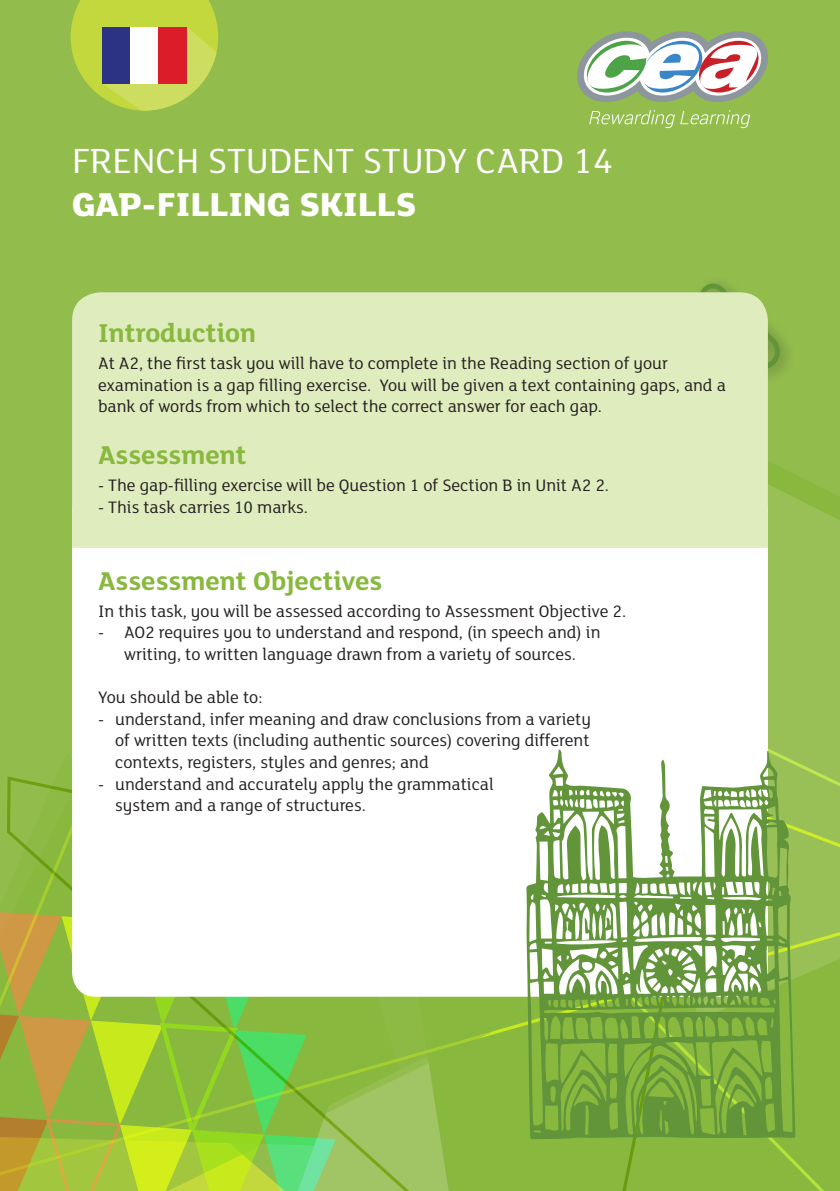
<style>
.page{position:relative;width:840px;height:1191px;background:#fff}
.page>*{position:absolute;margin:0;border:0;box-sizing:border-box;transform-origin:0 0}
.t1{font:38px "FS Lola";color:#fff}
.t2{font:800 36px "FS Lola";color:#fff}
.t3{font:700 28px "FS Lola";color:#89b83f}
.Body_Text{font:18px/21.6px "FS Lola";color:#231f20}
</style>
<div class="page">
<div style="left:0;top:0;width:839px;height:1191px;background:#92bd4d"></div>
<svg style="left:767px;top:384px;width:72px;height:155px"></svg>
<svg style="left:682px;top:539px;width:157px;height:652px"></svg>
<svg style="left:5px;top:776px;width:677px;height:415px"></svg>
<div style="left:691px;top:275px;width:105px;height:109px;background:#231f20;opacity:.37"></div>
<svg style="left:697px;top:282px;width:84px;height:87px"></svg>
<div style="left:72px;top:548px;width:695px;height:448px;background:#fff"></div>
<svg style="left:589px;top:110px;width:85px;height:18px"></svg>
<svg style="left:680px;top:110px;width:69px;height:18px"></svg>
<svg style="left:577px;top:31px;width:190px;height:71px;background:#b9c3b0"></svg>
<svg style="left:71px;top:0;width:147px;height:111px"></svg>
<div style="left:102px;top:27px;width:28px;height:56px;background:#2b3382"></div>
<div style="left:130px;top:27px;width:28px;height:56px;background:#fff"></div>
<div style="left:158px;top:27px;width:29px;height:56px;background:#db1c29"></div>
<svg style="left:525px;top:749px;width:270px;height:390px"></svg>
<div style="left:72px;top:292px;width:695px;height:256px;background:#dfecbd"></div>
<p class="t1" style="left:72px;top:136px;width:542px">FRENCH STUDENT STUDY CARD 14</p>
<p class="t2" style="left:72px;top:180px;width:345px">GAP-FILLING SKILLS</p>
<h2 class="t3" style="left:98px;top:313px;width:159px">Introduction</h2>
<p class="Body_Text" style="left:98px;top:351px;width:628px">At A2, the first task you will have to complete in the Reading section of your examination is a gap filling exercise. You will be given a text containing gaps, and a bank of words from which to select the correct answer for each gap.</p>
<h2 class="t3" style="left:98px;top:436px;width:150px">Assessment</h2>
<p class="Body_Text" style="left:98px;top:474px;width:512px">- The gap-filling exercise will be Question 1 of Section B in Unit A2 2.</p>
<p class="Body_Text" style="left:98px;top:495px;width:211px">- This task carries 10 marks.</p>
<h2 class="t3" style="left:98px;top:561px;width:286px">Assessment Objectives</h2>
<p class="Body_Text" style="left:98px;top:599px;width:529px">In this task, you will be assessed according to Assessment Objective 2.</p>
<p class="Body_Text" style="left:98px;top:621px;width:503px;text-align:center">- AO2 requires you to understand and respond, (in speech and) in writing, to written language drawn from a variety of sources.</p>
<p class="Body_Text" style="left:98px;top:686px;width:166px">You should be able to:</p>
<p class="Body_Text" style="left:115px;top:707px;width:477px;text-align:justify;text-indent:-17px">- understand, infer meaning and draw conclusions from a variety of written texts (including authentic sources) covering different contexts, registers, styles and genres; and</p>
<p class="Body_Text" style="left:115px;top:772px;width:380px;text-indent:-17px">- understand and accurately apply the grammatical system and a range of structures.</p>
</div>
